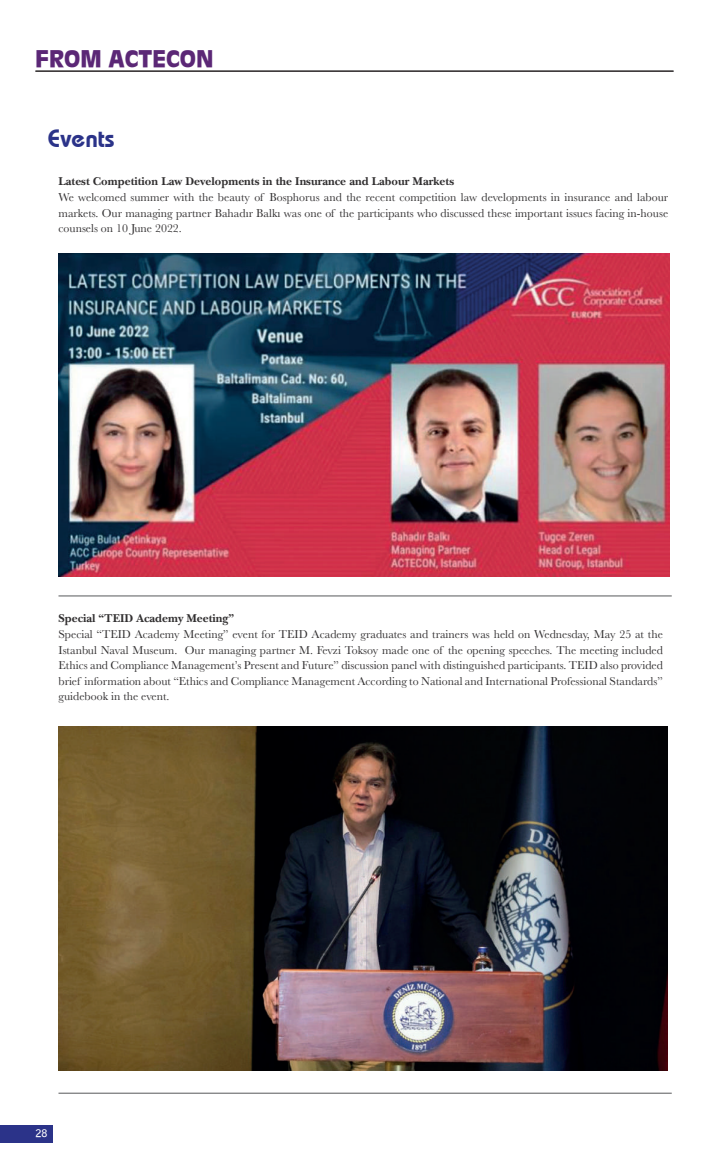
<style>
.page{position:relative;width:709px;height:1170px;background:#fff}
.page>*{position:absolute;margin:0;border:0;box-sizing:border-box;transform-origin:0 0}
.t1{font:25px "Bauhaus Demi";color:#2b3389}
.t2{font:900 22.5px "Antique Olive";color:#5b2776}
.t3{font:11.88px/15.6px "Baskerville";color:#312f30;text-align:justify}
.t4{font:700 11.88px "Baskerville";color:#312f30}
.t5{font:700 10.62px "Bell Gothic";color:#fff}
</style>
<div class="page">
<div style="left:0;top:1124px;width:52px;height:18px;background:#2b3389"></div>
<hr style="left:35px;top:71px;width:638px;height:1px;background:#231f20">
<hr style="left:58px;top:595px;width:613px;height:1px;background:#57585a">
<hr style="left:58px;top:1092px;width:613px;height:1px;background:#57585a">
<img style="left:58px;top:726px;width:609px;height:344px">
<img style="left:58px;top:253px;width:612px;height:323px">
<h2 class="t2" style="left:35px;top:46px;width:180px">FROM ACTECON</h2>
<h1 class="t1" style="left:48px;top:123px;width:68px">Events</h1>
<p class="t4" style="left:58px;top:174px;width:397px">Latest Competition Law Developments in the Insurance and Labour Markets</p>
<p class="t3" style="left:58px;top:189px;width:611px">We welcomed summer with the beauty of Bosphorus and the recent competition law developments in insurance and labour markets. Our managing partner Bahadır Balkı was one of the participants who discussed these important issues facing in-house counsels on 10 June 2022.</p>
<p class="t4" style="left:58px;top:611px;width:177px">Special “TEID Academy Meeting”</p>
<p class="t3" style="left:58px;top:626px;width:606px">Special “TEID Academy Meeting” event for TEID Academy graduates and trainers was held on Wednesday, May 25 at the Istanbul Naval Museum. Our managing partner M. Fevzi Toksoy made one of the opening speeches. The meeting included Ethics and Compliance Management’s Present and Future” discussion panel with distinguished participants. TEID also provided brief information about “Ethics and Compliance Management According to National and International Professional Standards” guidebook in the event.</p>
<p class="t5" style="left:35px;top:1126px;width:13px">28</p>
</div>
